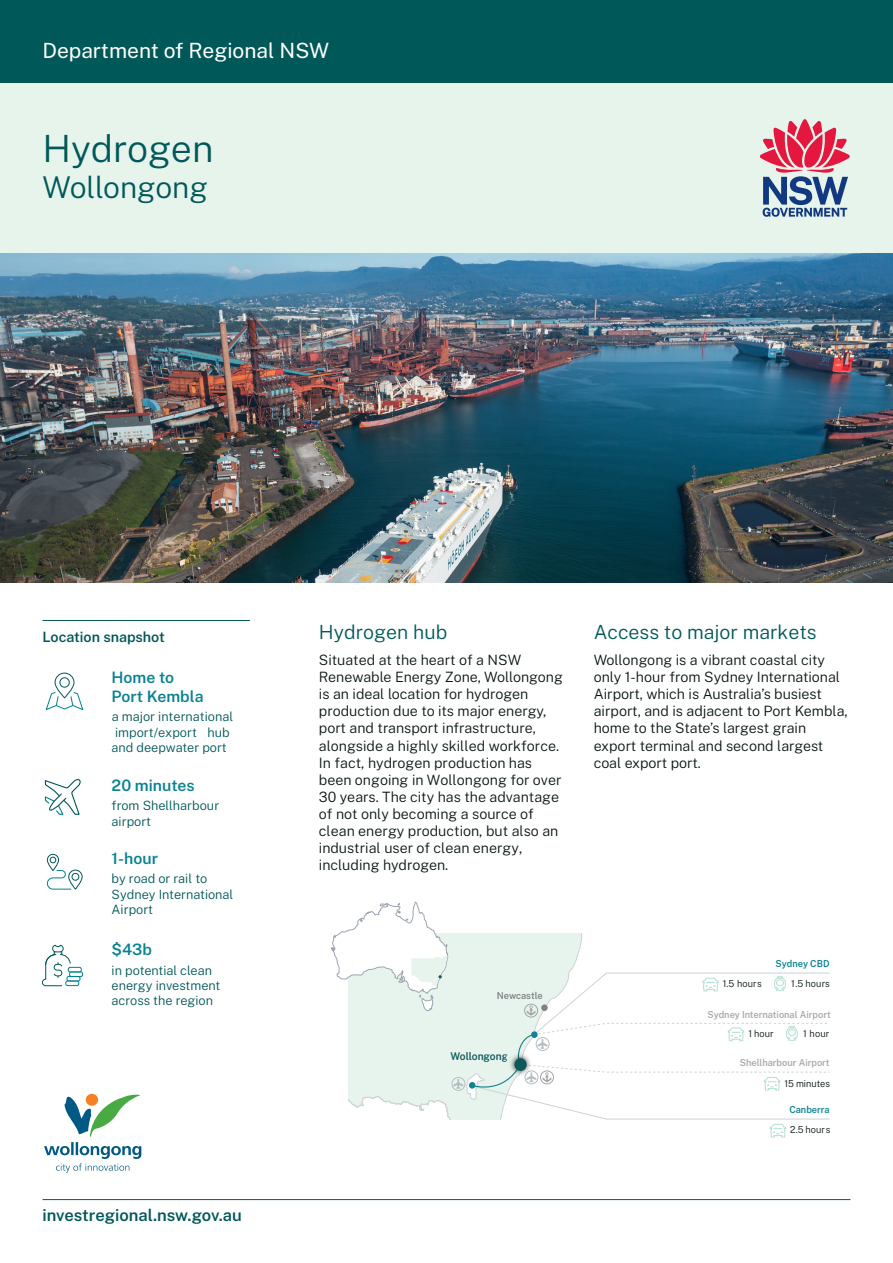
<style>
.page{position:relative;width:893px;height:1263px;background:#fff}
.page>*{position:absolute;margin:0;border:0;box-sizing:border-box;transform-origin:0 0}
.t1{font:300 37.5px "Public Sans";letter-spacing:-.005em;color:#005859}
.t2{font:300 30px "Public Sans";color:#005859}
.t3{font:21px "Public Sans";color:#fff}
.t4{font:300 19.5px "Public Sans";color:#005859}
.t5{font:600 16.5px "Public Sans";color:#005859}
.t6{font:600 15.75px/18.9px "Public Sans";color:#088292}
.t7{font:300 14.25px/17.1px "Public Sans";color:#0b1614}
.t8{font:600 14.25px "Public Sans";color:#005859}
.t9{font:300 12.75px/15.3px "Public Sans";color:#005859}
.t10{font:600 10.65px "Public Sans";color:#0e585a;scale:.96 1}
.t11{font:600 9.6px "Public Sans";color:#a8a9ad;scale:.96 1}
.t12{font:300 9.6px "Public Sans";letter-spacing:.005em;color:#0b1614;scale:.96 1}
.t13{font:600 9.6px "Public Sans";color:#0b8393;scale:.96 1}
.t14{font:600 9.6px "Public Sans";letter-spacing:-.01em;color:#808285;scale:.96 1}
.s1{color:#fff}
</style>
<div class="page">
<div style="left:0;top:83px;width:893px;height:170px;background:#e6f4ec"></div>
<div style="left:0;top:0;width:893px;height:83px;background:#005859"></div>
<svg style="left:760px;top:119px;width:90px;height:98px"></svg>
<svg style="left:44px;top:1093px;width:97px;height:80px"></svg>
<hr style="left:43px;top:1199px;width:807px;height:1px;background:#005859">
<img style="left:0;top:253px;width:893px;height:330px">
<hr style="left:43px;top:620px;width:207px;height:1px;background:#005859">
<svg style="left:331px;top:901px;width:499px;height:237px"></svg>
<svg style="left:45px;top:779px;width:36px;height:36px"></svg>
<div style="left:68px;top:870px;width:15px;height:19px;border:1px solid #00585a;border-radius:7px"></div>
<div style="left:72px;top:873px;width:7px;height:8px;border:1px solid #00585a;border-radius:50%"></div>
<div style="left:47px;top:854px;width:12px;height:17px;border:1px solid #00585a;border-radius:6px"></div>
<svg style="left:50px;top:857px;width:6px;height:6px"></svg>
<svg style="left:46px;top:870px;width:26px;height:20px"></svg>
<svg style="left:41px;top:944px;width:30px;height:43px"></svg>
<div style="left:65px;top:980px;width:14px;height:6px;border:1px solid #008291;border-radius:2px"></div>
<div style="left:66px;top:976px;width:14px;height:5px;border:1px solid #008291;border-radius:2px"></div>
<div style="left:69px;top:971px;width:14px;height:6px;border:1px solid #008291;border-radius:2px"></div>
<div style="left:68px;top:967px;width:14px;height:5px;border:1px solid #008291;border-radius:2px"></div>
<div style="left:59px;top:677px;width:11px;height:11px;border:1px solid #00585a;border-radius:50%"></div>
<div style="left:55px;top:673px;width:19px;height:25px;border:1px solid #00585a;border-radius:9px"></div>
<svg style="left:45px;top:691px;width:39px;height:19px"></svg>
<h3 class="t3" style="left:43px;top:36px;width:288px">Department of Regional NSW</h3>
<h1 class="t1" style="left:43px;top:123px;width:172px">Hydrogen</h1>
<h2 class="t2" style="left:43px;top:167px;width:167px">Wollongong</h2>
<p class="t8" style="left:43px;top:627px;width:124px">Location snapshot</p>
<p class="t6" style="left:112px;top:667px;width:93px">Home to<br>Port Kembla</p>
<p class="t9" style="left:112px;top:709px;width:123px">a major international import/export<span class="s1">u</span> hub and deepwater port</p>
<p class="t6" style="left:112px;top:775px;width:85px">20 minutes</p>
<p class="t9" style="left:112px;top:798px;width:109px">from Shellharbour airport</p>
<p class="t6" style="left:112px;top:848px;width:48px">1-hour</p>
<p class="t9" style="left:112px;top:871px;width:123px">by road or rail to<br>Sydney International<br>Airport</p>
<p class="t6" style="left:112px;top:939px;width:42px">$43b</p>
<p class="t9" style="left:112px;top:962px;width:110px">in potential clean energy investment across the region</p>
<p class="t5" style="left:43px;top:1204px;width:201px">investregional.nsw.gov.au</p>
<h3 class="t4" style="left:319px;top:619px;width:130px">Hydrogen hub</h3>
<p class="t7" style="left:319px;top:651px;width:245px">Situated at the heart of a NSW Renewable Energy Zone, Wollongong is an ideal location for hydrogen production due to its major energy, port and transport infrastructure, alongside a highly skilled workforce.<br>In fact, hydrogen production has been ongoing in Wollongong for over 30 years. The city has the advantage of not only becoming a source of clean energy production, but also an industrial user of clean energy, including hydrogen.</p>
<h3 class="t4" style="left:594px;top:619px;width:224px">Access to major markets</h3>
<p class="t7" style="left:594px;top:651px;width:256px">Wollongong is a vibrant coastal city only 1-hour from Sydney International Airport, which is Australia’s busiest airport, and is adjacent to Port Kembla, home to the State’s largest grain export terminal and second largest coal export port.</p>
<p class="t14" style="left:497px;top:989px;width:49px">Newcastle</p>
<p class="t10" style="left:451px;top:1049px;width:61px">Wollongong</p>
<p class="t13" style="left:776px;top:957px;width:58px">Sydney CBD</p>
<p class="t12" style="left:723px;top:977px;width:42px">1.5 hours</p>
<p class="t12" style="left:791px;top:977px;width:42px">1 .5 hours</p>
<p class="t11" style="left:707px;top:1008px;width:130px">Sydney International Airport</p>
<p class="t12" style="left:748px;top:1027px;width:28px">1 hour</p>
<p class="t12" style="left:803px;top:1027px;width:29px">1 hour</p>
<p class="t11" style="left:740px;top:1056px;width:95px">Shellharbour Airport</p>
<p class="t12" style="left:784px;top:1077px;width:49px">15 minutes</p>
<p class="t13" style="left:789px;top:1103px;width:43px">Canberra</p>
<p class="t12" style="left:790px;top:1123px;width:43px">2.5 hours</p>
</div>
